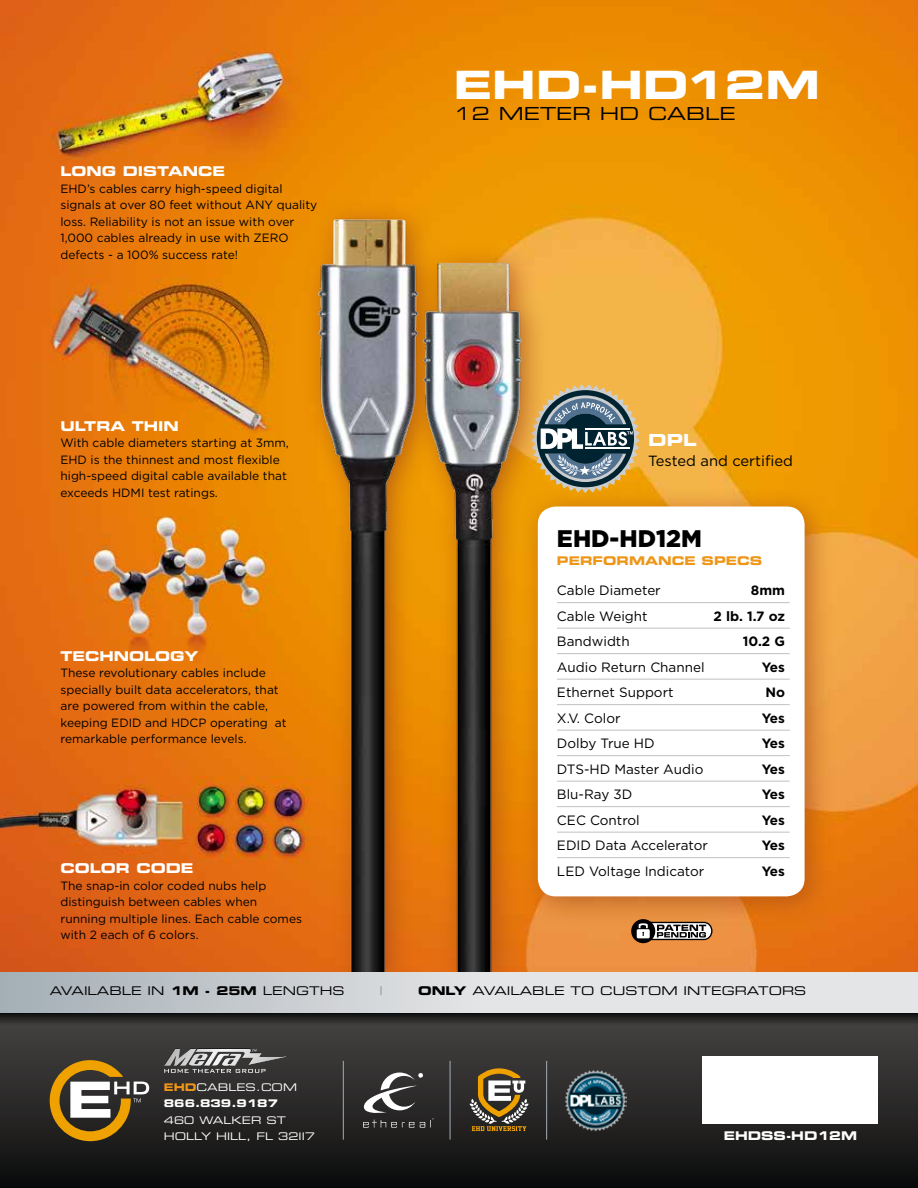
<style>
.page{position:relative;width:918px;height:1188px;background:#fff}
.page>*{position:absolute;margin:0;border:0;box-sizing:border-box;transform-origin:0 0}
.t1{font:39px "Eurostile Bold Extended Two";color:#fff;scale:1.05 1}
.t2{font:900 24px "Gotham";color:#000}
.t3{font:18px "Eurostile Extended Two";color:#000;scale:1.04 1}
.t4{font:16.65px "Eurostile Bold Extended Two";color:#fff}
.t5{font:14.7px "Gotham";color:#000}
.t6{font:13.5px "Gotham";color:#000}
.t7{font:700 13.5px "Gotham";color:#000}
.t8{font:13.5px "Eurostile Bold Extended Two";color:#fff}
.t9{font:12px/16.5px "Gotham";color:#000}
.t10{font:12px "Eurostile Extended Two";color:#000}
.t11{font:12px "Eurostile Bold Extended Two";color:#ee9618}
.t12{font:12px "Eurostile Bold Extended Two";color:#fff}
.t13{font:12px "Eurostile Extended Two";color:#919598}
.t14{font:10.5px/16.5px "Eurostile Extended Two";color:#fff}
.t15{font:10.5px "Eurostile Bold Extended Two";color:#fff}
.s1{font-family:"Eurostile Bold Extended Two"}
.s2{font-family:"Eurostile Bold Extended Two";color:#ee9618}
</style>
<div class="page">
<img style="left:0;top:0;width:918px;height:972px">
<div style="left:519px;top:487px;width:315px;height:439px;background:#aa4e19;opacity:.7"></div>
<div style="left:538px;top:507px;width:267px;height:389px;background:#fff;border-radius:18px"></div>
<svg style="left:638px;top:922px;width:74px;height:17px"></svg>
<div style="left:638px;top:922px;width:74px;height:18px;border:1px solid #000;border-radius:8px"></div>
<svg style="left:631px;top:919px;width:24px;height:24px"></svg>
<div style="left:637px;top:929px;width:13px;height:9px;background:#fff"></div>
<svg style="left:639px;top:923px;width:9px;height:13px"></svg>
<svg style="left:657px;top:925px;width:49px;height:13px"></svg>
<svg style="left:0;top:1012px;width:918px;height:176px;background:#272726"></svg>
<svg style="left:164px;top:1048px;width:122px;height:25px;background:#747473"></svg>
<div style="left:702px;top:1056px;width:176px;height:67px;background:#fff"></div>
<svg style="left:363px;top:1073px;width:71px;height:55px;background:#51504f"></svg>
<hr style="left:343px;top:1061px;width:1px;height:79px;background:#a2adb5">
<hr style="left:450px;top:1061px;width:1px;height:79px;background:#a2adb5">
<hr style="left:546px;top:1061px;width:1px;height:79px;background:#a2adb5">
<svg style="left:470px;top:1068px;width:59px;height:63px;background:#7a6a49"></svg>
<img style="left:565px;top:1069px;width:62px;height:62px">
<svg style="left:50px;top:1060px;width:99px;height:81px;background:#7d6941"></svg>
<hr style="left:557px;top:602px;width:233px;height:1px;background:#c0c0c0">
<hr style="left:557px;top:628px;width:233px;height:1px;background:#c0c0c0">
<hr style="left:557px;top:653px;width:233px;height:1px;background:#c0c0c0">
<hr style="left:557px;top:679px;width:233px;height:1px;background:#c0c0c0">
<hr style="left:557px;top:704px;width:233px;height:1px;background:#c0c0c0">
<hr style="left:557px;top:730px;width:233px;height:1px;background:#c0c0c0">
<hr style="left:557px;top:755px;width:233px;height:1px;background:#c0c0c0">
<hr style="left:557px;top:781px;width:233px;height:1px;background:#c0c0c0">
<hr style="left:557px;top:806px;width:233px;height:1px;background:#c0c0c0">
<hr style="left:557px;top:832px;width:233px;height:1px;background:#c0c0c0">
<hr style="left:557px;top:857px;width:233px;height:1px;background:#c0c0c0">
<svg style="left:549px;top:381px;width:100px;height:121px;background:#958b65"></svg>
<div style="left:301px;top:200px;width:144px;height:802px;background:#aa4e19;opacity:.75"></div>
<img style="left:315px;top:194px;width:111px;height:778px">
<div style="left:406px;top:244px;width:143px;height:758px;background:#aa4e19;opacity:.75"></div>
<img style="left:420px;top:236px;width:105px;height:736px">
<svg style="left:0;top:972px;width:918px;height:40px;background:#d2d6d8"></svg>
<p class="t8" style="left:60px;top:162px;width:166px">LONG DISTANCE</p>
<p class="t9" style="left:60px;top:180px;width:258px">EHD’s cables carry high-speed digital signals at over 80 feet without ANY quality loss. Reliability is not an issue with over 1,000 cables already in use with ZERO defects - a 100% success rate!</p>
<p class="t8" style="left:60px;top:416px;width:120px">ULTRA THIN</p>
<p class="t9" style="left:60px;top:434px;width:230px">With cable diameters starting at 3mm, EHD is the thinnest and most flexible high-speed digital cable available that exceeds HDMI test ratings.</p>
<p class="t8" style="left:60px;top:646px;width:140px">TECHNOLOGY</p>
<p class="t9" style="left:60px;top:665px;width:228px">These revolutionary cables include specially built data accelerators, that are powered from within the cable, keeping EDID and HDCP operating at remarkable performance levels.</p>
<p class="t8" style="left:60px;top:859px;width:135px">COLOR CODE</p>
<p class="t9" style="left:60px;top:877px;width:243px">The snap-in color coded nubs help distinguish between cables when running multiple lines. Each cable comes with 2 each of 6 colors.</p>
<h1 class="t1" style="left:454px;top:57px;width:350px">EHD-HD12M</h1>
<h3 class="t3" style="left:454px;top:101px;width:272px">12 METER HD CABLE</h3>
<h3 class="t4" style="left:648px;top:428px;width:50px">DPL</h3>
<p class="t5" style="left:648px;top:453px;width:146px">Tested and certified</p>
<h2 class="t2" style="left:557px;top:525px;width:146px">EHD-HD12M</h2>
<p class="t11" style="left:557px;top:552px;width:26px">PERFORMANCE</p>
<p class="t11" style="left:702px;top:552px;width:26px">SPECS</p>
<p class="t6" style="left:557px;top:583px;width:105px">Cable Diameter</p>
<p class="t7" style="left:751px;top:583px;width:36px">8mm</p>
<p class="t6" style="left:557px;top:608px;width:92px">Cable Weight</p>
<p class="t7" style="left:714px;top:608px;width:73px">2 lb. 1.7 oz</p>
<p class="t6" style="left:557px;top:634px;width:74px">Bandwidth</p>
<p class="t7" style="left:743px;top:634px;width:44px">10.2 G</p>
<p class="t6" style="left:557px;top:659px;width:149px">Audio Return Channel</p>
<p class="t7" style="left:762px;top:659px;width:25px">Yes</p>
<p class="t6" style="left:557px;top:685px;width:118px">Ethernet Support</p>
<p class="t7" style="left:765px;top:685px;width:21px">No</p>
<p class="t6" style="left:557px;top:710px;width:65px">X.V. Color</p>
<p class="t7" style="left:762px;top:710px;width:25px">Yes</p>
<p class="t6" style="left:557px;top:736px;width:99px">Dolby True HD</p>
<p class="t7" style="left:762px;top:736px;width:25px">Yes</p>
<p class="t6" style="left:557px;top:761px;width:148px">DTS-HD Master Audio</p>
<p class="t7" style="left:762px;top:761px;width:25px">Yes</p>
<p class="t6" style="left:557px;top:787px;width:77px">Blu-Ray 3D</p>
<p class="t7" style="left:762px;top:787px;width:25px">Yes</p>
<p class="t6" style="left:557px;top:812px;width:84px">CEC Control</p>
<p class="t7" style="left:762px;top:812px;width:25px">Yes</p>
<p class="t6" style="left:557px;top:838px;width:152px">EDID Data Accelerator</p>
<p class="t7" style="left:762px;top:838px;width:25px">Yes</p>
<p class="t6" style="left:557px;top:863px;width:149px">LED Voltage Indicator</p>
<p class="t7" style="left:762px;top:863px;width:25px">Yes</p>
<p class="t10" style="left:50px;top:983px;width:296px">AVAILABLE IN <span class="s1">1M - 25M</span> LENGTHS</p>
<p class="t13" style="left:380px;top:983px;width:4px">|</p>
<p class="t10" style="left:418px;top:983px;width:390px"><span class="s1">ONLY</span> AVAILABLE TO CUSTOM INTEGRATORS</p>
<p class="t14" style="left:164px;top:1079px;width:135px"><span class="s2">EHD</span>CABLES.COM</p>
<p class="t15" style="left:164px;top:1096px;width:116px">866.839.9187</p>
<p class="t14" style="left:164px;top:1112px;width:152px">460 WALKER ST<br>HOLLY HILL, FL 32II7</p>
<p class="t12" style="left:724px;top:1128px;width:135px">EHDSS-HD12M</p>
</div>
